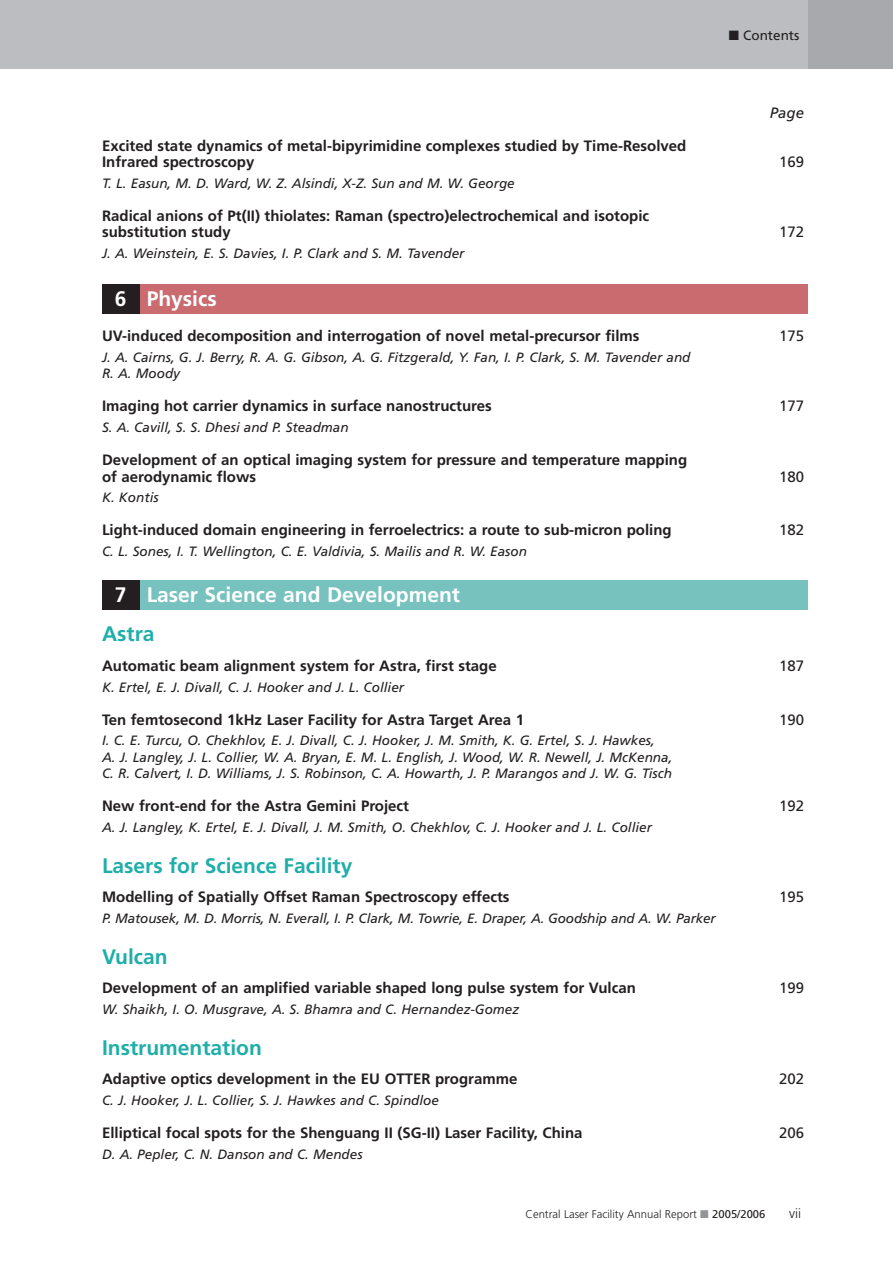
<style>
.page{position:relative;width:893px;height:1263px;background:#fff}
.page>*{position:absolute;margin:0;border:0;box-sizing:border-box;transform-origin:0 0}
.t1{font:700 21px "Frutiger";color:#1faea9}
.t2{font:700 21px "Frutiger";color:#fff}
.t3{font:700 15px/16.5px "Frutiger";color:#231f20}
.t4{font:15px "Frutiger";color:#231f20}
.t5{font:italic 15px "Frutiger";color:#231f20}
.t6{font:italic 13.5px/16.5px "Frutiger";color:#231f20}
.t7{font:13.5px "Frutiger";color:#231f20}
.t8{font:300 13.5px "Frutiger";color:#231f20}
.t9{font:300 11.25px "Frutiger";color:#231f20}
.s1{color:#939598}
.s2{font-weight:400}
</style>
<div class="page">
<div style="left:808px;top:0;width:85px;height:68px;background:#a8a9ad"></div>
<div style="left:0;top:0;width:808px;height:68px;background:#bcbdc0"></div>
<div style="left:102px;top:284px;width:706px;height:30px;background:#231f20"></div>
<div style="left:140px;top:284px;width:668px;height:30px;background:#ca6b70"></div>
<div style="left:102px;top:580px;width:706px;height:30px;background:#231f20"></div>
<div style="left:140px;top:580px;width:668px;height:30px;background:#77c2bf"></div>
<p class="t7" style="left:729px;top:30px;width:72px">■ Contents</p>
<p class="t3" style="left:102px;top:138px;width:586px">Excited state dynamics of metal-bipyrimidine complexes studied by Time-Resolved<br>Infrared spectroscopy</p>
<p class="t6" style="left:102px;top:176px;width:414px">T. L. Easun, M. D. Ward, W. Z. Alsindi, X-Z. Sun and M. W. George</p>
<p class="t3" style="left:102px;top:209px;width:549px">Radical anions of Pt(II) thiolates: Raman (spectro)electrochemical and isotopic substitution study</p>
<p class="t6" style="left:102px;top:246px;width:364px">J. A. Weinstein, E. S. Davies, I. P. Clark and S. M. Tavender</p>
<h1 class="t2" style="left:115px;top:290px;width:103px">6 Physics</h1>
<p class="t5" style="left:770px;top:106px;width:36px">Page</p>
<p class="t4" style="left:779px;top:156px;width:27px">169</p>
<p class="t4" style="left:779px;top:226px;width:27px">172</p>
<p class="t3" style="left:102px;top:329px;width:539px">UV-induced decomposition and interrogation of novel metal-precursor films</p>
<p class="t4" style="left:779px;top:330px;width:27px">175</p>
<p class="t6" style="left:102px;top:350px;width:590px">J. A. Cairns, G. J. Berry, R. A. G. Gibson, A. G. Fitzgerald, Y. Fan, I. P. Clark, S. M. Tavender and<br>R. A. Moody</p>
<p class="t3" style="left:102px;top:399px;width:391px">Imaging hot carrier dynamics in surface nanostructures</p>
<p class="t4" style="left:779px;top:400px;width:27px">177</p>
<p class="t6" style="left:102px;top:420px;width:248px">S. A. Cavill, S. S. Dhesi and P. Steadman</p>
<p class="t3" style="left:102px;top:453px;width:587px">Development of an optical imaging system for pressure and temperature mapping of aerodynamic flows</p>
<p class="t4" style="left:779px;top:470px;width:27px">180</p>
<p class="t6" style="left:102px;top:490px;width:58px">K. Kontis</p>
<p class="t3" style="left:102px;top:523px;width:571px">Light-induced domain engineering in ferroelectrics: a route to sub-micron poling</p>
<p class="t4" style="left:779px;top:524px;width:27px">182</p>
<p class="t6" style="left:102px;top:544px;width:426px">C. L. Sones, I. T. Wellington, C. E. Valdivia, S. Mailis and R. W. Eason</p>
<h1 class="t2" style="left:115px;top:586px;width:347px">7 Laser Science and Development</h1>
<h1 class="t1" style="left:102px;top:625px;width:54px">Astra</h1>
<p class="t3" style="left:102px;top:659px;width:396px">Automatic beam alignment system for Astra, first stage</p>
<p class="t4" style="left:779px;top:660px;width:27px">187</p>
<p class="t6" style="left:102px;top:680px;width:304px">K. Ertel, E. J. Divall, C. J. Hooker and J. L. Collier</p>
<p class="t3" style="left:102px;top:712px;width:423px">Ten femtosecond 1kHz Laser Facility for Astra Target Area 1</p>
<p class="t4" style="left:779px;top:713px;width:27px">190</p>
<p class="t6" style="left:102px;top:733px;width:572px">I. C. E. Turcu, O. Chekhlov, E. J. Divall, C. J. Hooker, J. M. Smith, K. G. Ertel, S. J. Hawkes,<br>A. J. Langley, J. L. Collier, W. A. Bryan, E. M. L. English, J. Wood, W. R. Newell, J. McKenna,<br>C. R. Calvert, I. D. Williams, J. S. Robinson, C. A. Howarth, J. P. Marangos and J. W. G. Tisch</p>
<p class="t3" style="left:102px;top:799px;width:309px">New front-end for the Astra Gemini Project</p>
<p class="t4" style="left:779px;top:800px;width:27px">192</p>
<p class="t6" style="left:102px;top:820px;width:551px">A. J. Langley, K. Ertel, E. J. Divall, J. M. Smith, O. Chekhlov, C. J. Hooker and J. L. Collier</p>
<h1 class="t1" style="left:102px;top:857px;width:252px">Lasers for Science Facility</h1>
<p class="t3" style="left:102px;top:890px;width:409px">Modelling of Spatially Offset Raman Spectroscopy effects</p>
<p class="t4" style="left:779px;top:891px;width:27px">195</p>
<p class="t6" style="left:102px;top:911px;width:615px">P. Matousek, M. D. Morris, N. Everall, I. P. Clark, M. Towrie, E. Draper, A. Goodship and A. W. Parker</p>
<h1 class="t1" style="left:102px;top:948px;width:67px">Vulcan</h1>
<p class="t3" style="left:102px;top:981px;width:535px">Development of an amplified variable shaped long pulse system for Vulcan</p>
<p class="t4" style="left:779px;top:982px;width:27px">199</p>
<p class="t6" style="left:102px;top:1002px;width:419px">W. Shaikh, I. O. Musgrave, A. S. Bhamra and C. Hernandez-Gomez</p>
<h1 class="t1" style="left:102px;top:1039px;width:161px">Instrumentation</h1>
<p class="t3" style="left:102px;top:1072px;width:417px">Adaptive optics development in the EU OTTER programme</p>
<p class="t4" style="left:779px;top:1073px;width:27px">202</p>
<p class="t6" style="left:102px;top:1093px;width:338px">C. J. Hooker, J. L. Collier, S. J. Hawkes and C. Spindloe</p>
<p class="t3" style="left:102px;top:1126px;width:482px">Elliptical focal spots for the Shenguang II (SG-II) Laser Facility, China</p>
<p class="t4" style="left:779px;top:1127px;width:27px">206</p>
<p class="t6" style="left:102px;top:1147px;width:262px">D. A. Pepler, C. N. Danson and C. Mendes</p>
<p class="t9" style="left:526px;top:1210px;width:241px">Central Laser Facility Annual Report <span class="s1">■</span> <span class="s2">2005/2006</span></p>
<p class="t8" style="left:789px;top:1208px;width:13px">vii</p>
</div>
